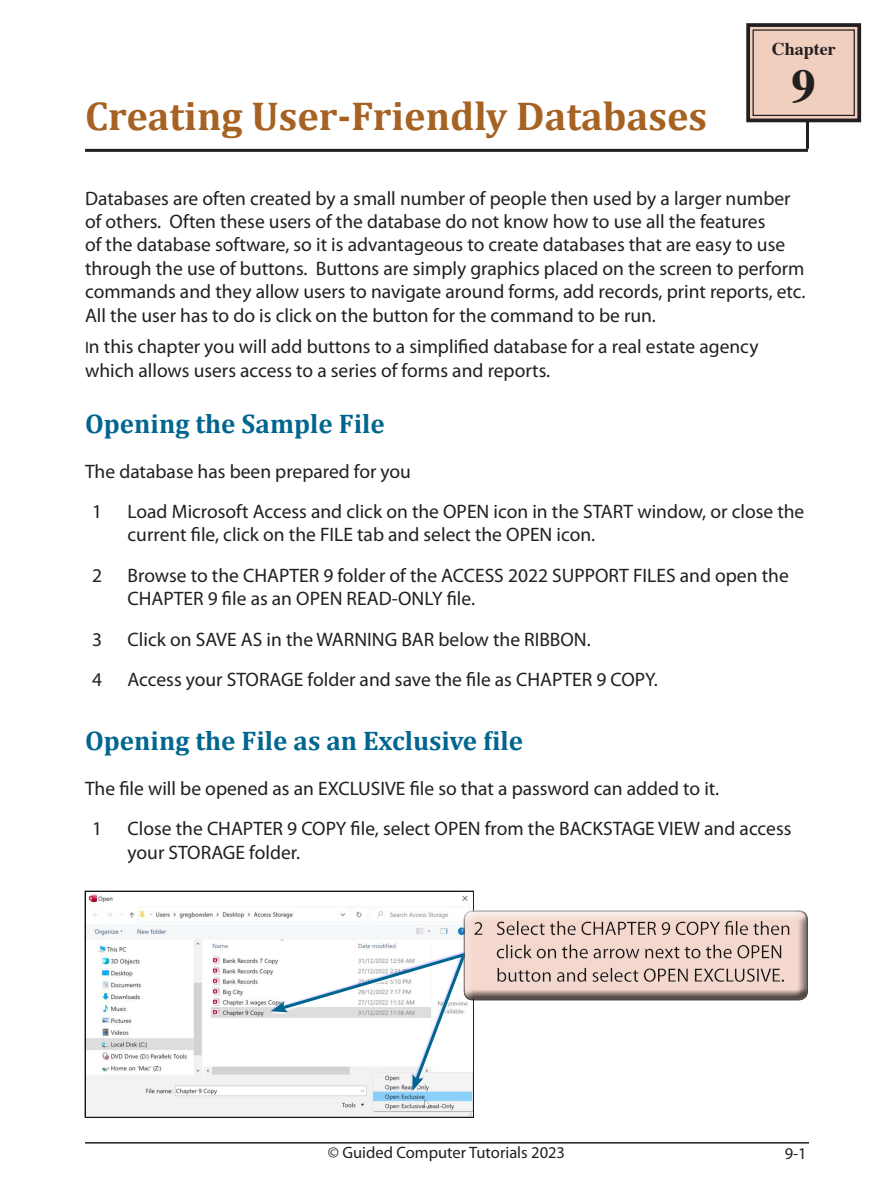
<style>
.page{position:relative;width:893px;height:1191px;background:#fff}
.page>*{position:absolute;margin:0;border:0;box-sizing:border-box;transform-origin:0 0}
.Index_section{font:700 48.3px "Times";color:#231f20}
.Chapter_Title{font:700 40.5px "Cambria";color:#a66223}
.Sub-Head{font:700 27px "Cambria";color:#00658f}
.Paragraph{font:19.5px/23.4px "Myriad Pro";color:#231f20}
.Body{font:19.5px/23.4px "Myriad Pro";color:#231f20}
.Index_section-2{font:700 18px "Times";color:#231f20}
.Body-2{font:16.5px "Myriad Pro";color:#231f20}
.s1{font-size:16.5px}
</style>
<div class="page">
<hr style="left:85px;top:1142px;width:724px;height:1px;background:#231f20">
<hr style="left:85px;top:149px;width:723px;height:3px;background:#231f20">
<hr style="left:806px;top:121px;width:3px;height:28px;background:#231f20">
<svg style="left:746px;top:23px;width:116px;height:100px;background:#d3b6a9"></svg>
<div style="left:752px;top:29px;width:103px;height:87px;border:1px solid #231f20"></div>
<img style="left:87px;top:894px;width:385px;height:221px">
<div style="left:85px;top:890px;width:389px;height:227px;border:1px solid #231f20"></div>
<svg style="left:271px;top:910px;width:203px;height:181px"></svg>
<div style="left:463px;top:909px;width:351px;height:92px;background:#231f20;opacity:.75"></div>
<p class="Chapter_Title" style="left:85px;top:88px;width:624px">Creating User-Friendly Databases</p>
<p class="Index_section-2" style="left:772px;top:31px;width:65px">Chapter</p>
<p class="Index_section" style="left:792px;top:40px;width:26px">9</p>
<p class="Paragraph" style="left:85px;top:186px;width:722px">Databases are often created by a small number of people then used by a larger number of others. Often these users of the database do not know how to use all the features<br>of the database software, so it is advantageous to create databases that are easy to use through the use of buttons. Buttons are simply graphics placed on the screen to perform commands and they allow users to navigate around forms, add records, print reports, etc.<br>All the user has to do is click on the button for the command to be run.</p>
<p class="Paragraph" style="left:85px;top:335px;width:675px"><span class="s1">I</span>n this chapter you will add buttons to a simplified database for a real estate agency which allows users access to a series of forms and reports.</p>
<p class="Sub-Head" style="left:85px;top:404px;width:301px">Opening the Sample File</p>
<p class="Paragraph" style="left:85px;top:459px;width:327px">The database has been prepared for you</p>
<p class="Body" style="left:92px;top:499px;width:12px">1</p>
<p class="Body" style="left:128px;top:499px;width:678px">Load Microsoft Access and click on the OPEN icon in the START window, or close the current file, click on the FILE tab and select the OPEN icon.</p>
<p class="Body" style="left:92px;top:563px;width:12px">2</p>
<p class="Body" style="left:128px;top:563px;width:663px">Browse to the CHAPTER 9 folder of the ACCESS 2022 SUPPORT FILES and open the<br>CHAPTER 9 file as an OPEN READ-ONLY file.</p>
<p class="Body" style="left:92px;top:627px;width:12px">3</p>
<p class="Body" style="left:128px;top:627px;width:465px">Click on SAVE AS in the WARNING BAR below the RIBBON.</p>
<p class="Body" style="left:92px;top:667px;width:12px">4</p>
<p class="Body" style="left:128px;top:667px;width:532px">Access your STORAGE folder and save the file as CHAPTER 9 COPY.</p>
<p class="Sub-Head" style="left:85px;top:722px;width:440px">Opening the File as an Exclusive file</p>
<p class="Paragraph" style="left:85px;top:776px;width:636px">The file will be opened as an EXCLUSIVE file so that a password can added to it.</p>
<p class="Body" style="left:92px;top:817px;width:12px">1</p>
<p class="Body" style="left:128px;top:817px;width:665px">Close the CHAPTER 9 COPY file, select OPEN from the BACKSTAGE VIEW and access your STORAGE folder.</p>
<p class="Body-2" style="left:328px;top:1142px;width:239px">© Guided Computer Tutorials 2023</p>
<p class="Body-2" style="left:785px;top:1143px;width:23px">9-1</p>
</div>
